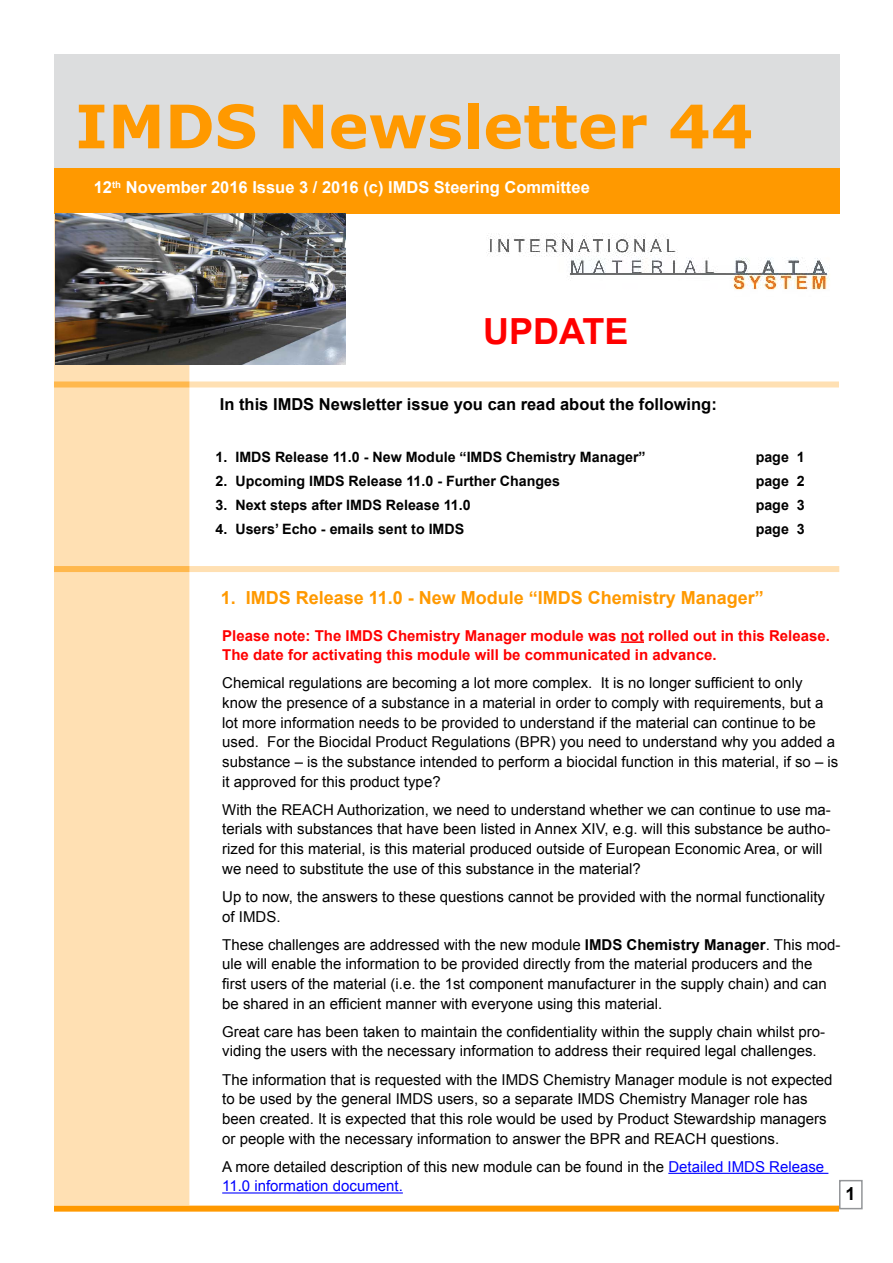
<style>
.page{position:relative;width:893px;height:1263px;background:#fff}
.page>*{position:absolute;margin:0;border:0;box-sizing:border-box;transform-origin:0 0}
.t1{font:700 60px "Verdana";color:#f90}
.t2{font:700 36px "Arial";color:#f00}
.t3{font:700 18px "Arial";color:#f90}
.t4{font:700 18px "Arial";color:#000}
.t5{font:700 16.5px "Arial";color:#000}
.t6{font:700 16.5px "Arial";color:#fff}
.t7{font:15px/19.6px "Arial";color:#000}
.t8{font:700 15px/19.6px "Arial";color:#f00}
.t9{font:700 14.25px "Arial";color:#000}
.s1{font-weight:700}
.s2{color:#00f}
</style>
<div class="page">
<div style="left:54px;top:381px;width:785px;height:6px;background:#ffe0b3"></div>
<div style="left:55px;top:55px;width:134px;height:1149px;background:#ffe0b3"></div>
<div style="left:54px;top:54px;width:135px;height:1151px;border:2px solid #ffe0b3"></div>
<div style="left:54px;top:1205px;width:785px;height:6px;background:#f90"></div>
<div style="left:54px;top:54px;width:785px;height:143px;background:#dcddde"></div>
<div style="left:54px;top:169px;width:785px;height:45px;background:#f90"></div>
<div style="left:839px;top:1180px;width:24px;height:29px;border:2px solid #939598"></div>
<img style="left:486px;top:233px;width:344px;height:57px">
<div style="left:54px;top:381px;width:135px;height:6px;background:#ffb84d"></div>
<div style="left:54px;top:566px;width:785px;height:6px;background:#ffe0b3"></div>
<div style="left:54px;top:566px;width:135px;height:6px;background:#ffb84d"></div>
<hr style="left:621px;top:641px;width:23px;height:2px;background:#f00">
<hr style="left:668px;top:1173px;width:160px;height:1px;background:#00f">
<hr style="left:222px;top:1192px;width:181px;height:1px;background:#00f">
<img style="left:55px;top:214px;width:291px;height:151px">
<h1 class="t1" style="left:75px;top:84px;width:680px">IMDS Newsletter 44</h1>
<p class="t6" style="left:94px;top:177px;width:498px">12<sup>th</sup> November 2016 Issue 3 / 2016 (c) IMDS Steering Committee</p>
<h2 class="t2" style="left:483px;top:308px;width:147px">UPDATE</h2>
<p class="t5" style="left:220px;top:393px;width:498px">In this IMDS Newsletter issue you can read about the following:</p>
<p class="t9" style="left:216px;top:447px;width:432px">1. IMDS Release 11.0 - New Module “IMDS Chemistry Manager”</p>
<p class="t9" style="left:756px;top:447px;width:51px">page 1</p>
<p class="t9" style="left:216px;top:471px;width:346px">2. Upcoming IMDS Release 11.0 - Further Changes</p>
<p class="t9" style="left:756px;top:471px;width:51px">page 2</p>
<p class="t9" style="left:216px;top:495px;width:257px">3. Next steps after IMDS Release 11.0</p>
<p class="t9" style="left:756px;top:495px;width:51px">page 3</p>
<p class="t9" style="left:216px;top:519px;width:250px">4. Users’ Echo - emails sent to IMDS</p>
<p class="t9" style="left:756px;top:519px;width:51px">page 3</p>
<p class="t3" style="left:221px;top:586px;width:545px">1. IMDS Release 11.0 - New Module “IMDS Chemistry Manager”</p>
<p class="t8" style="left:222px;top:626px;width:609px">Please note: The IMDS Chemistry Manager module was not rolled out in this Release.<br>The date for activating this module will be communicated in advance.</p>
<p class="t7" style="left:222px;top:673px;width:618px">Chemical regulations are becoming a lot more complex. It is no longer sufficient to only know the presence of a substance in a material in order to comply with requirements, but a lot more information needs to be provided to understand if the material can continue to be used. For the Biocidal Product Regulations (BPR) you need to understand why you added a substance – is the substance intended to perform a biocidal function in this material, if so – is it approved for this product type?</p>
<p class="t7" style="left:222px;top:800px;width:610px">With the REACH Authorization, we need to understand whether we can continue to use ma&shy;terials with substances that have been listed in Annex XIV, e.g. will this substance be autho&shy;rized for this material, is this material produced outside of European Economic Area, or will we need to substitute the use of this substance in the material?</p>
<p class="t7" style="left:222px;top:887px;width:604px">Up to now, the answers to these questions cannot be provided with the normal functionality of IMDS.</p>
<p class="t7" style="left:222px;top:935px;width:620px">These challenges are addressed with the new module <span class="s1">IMDS Chemistry Manager</span>. This mod&shy;ule will enable the information to be provided directly from the material producers and the<br>first users of the material (i.e. the 1st component manufacturer in the supply chain) and can be shared in an efficient manner with everyone using this material.</p>
<p class="t7" style="left:222px;top:1022px;width:604px">Great care has been taken to maintain the confidentiality within the supply chain whilst pro&shy;viding the users with the necessary information to address their required legal challenges.</p>
<p class="t7" style="left:222px;top:1070px;width:612px">The information that is requested with the IMDS Chemistry Manager module is not expected to be used by the general IMDS users, so a separate IMDS Chemistry Manager role has been created. It is expected that this role would be used by Product Stewardship managers or people with the necessary information to answer the BPR and REACH questions.</p>
<p class="t7" style="left:222px;top:1157px;width:603px">A more detailed description of this new module can be found in the <span class="s2">Detailed IMDS Release<br>11.0 information document.</span></p>
<p class="t4" style="left:845px;top:1181px;width:12px">1</p>
</div>
